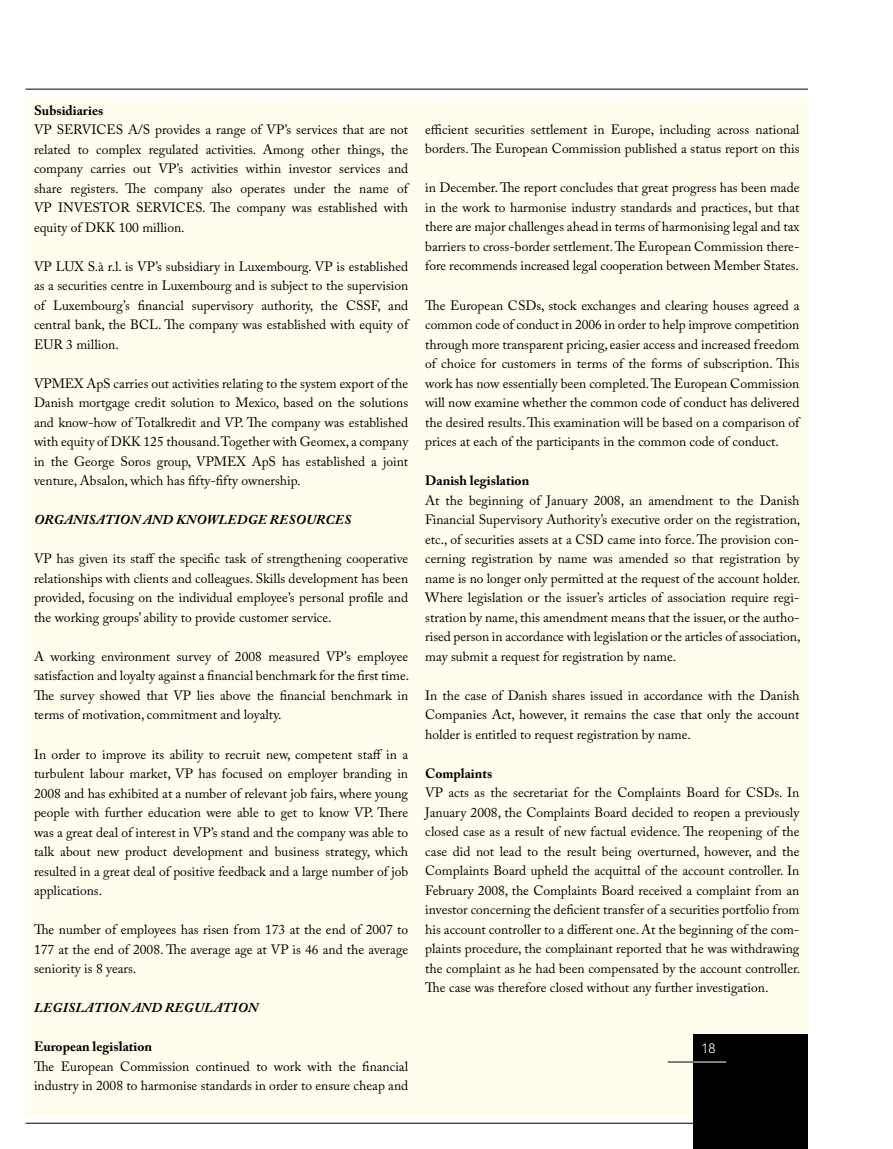
<style>
.page{position:relative;width:893px;height:1149px;background:#fff}
.page>*{position:absolute;margin:0;border:0;box-sizing:border-box;transform-origin:0 0}
.t1{font:13.5px/19.5px "Adobe Caslon Pro";color:#000;text-align:justify}
.t2{font:700 13.5px "Adobe Caslon Pro";color:#000}
.t3{font:italic 700 13.5px "Adobe Caslon Pro";letter-spacing:.015em;color:#000}
.t4{font:300 13.5px "Avenir";color:#fff}
</style>
<div class="page">
<div style="left:26px;top:98px;width:782px;height:1016px;background:#fffded"></div>
<hr style="left:26px;top:1122px;width:688px;height:1px;background:#000">
<hr style="left:26px;top:89px;width:782px;height:1px;background:#000">
<div style="left:693px;top:1033px;width:115px;height:115px;background:#000"></div>
<hr style="left:693px;top:1061px;width:33px;height:1px;background:#fff">
<svg style="left:668px;top:1061px;width:25px;height:1px"></svg>
<p class="t2" style="left:34px;top:102px;width:71px">Subsidiaries</p>
<p class="t1" style="left:34px;top:120px;width:376px">VP SERVICES A/S provides a range of VP’s services that are not related to complex regulated activities. Among other things, the company carries out VP’s activities within investor services and share registers. The company also operates under the name of VP INVESTOR SERVICES. The company was established with equity of DKK 100 million.</p>
<p class="t1" style="left:34px;top:256px;width:376px">VP LUX S.à r.l. is VP’s subsidiary in Luxembourg. VP is established as a securities centre in Luxembourg and is subject to the supervision of Luxembourg’s financial supervisory authority, the CSSF, and central bank, the BCL. The company was established with equity of EUR 3 million.</p>
<p class="t1" style="left:34px;top:373px;width:376px">VPMEX ApS carries out activities relating to the system export of the Danish mortgage credit solution to Mexico, based on the solutions and know-how of Totalkredit and VP. The company was established with equity of DKK 125 thousand. Together with Geomex, a company in the George Soros group, VPMEX ApS has established a joint venture, Absalon, which has fifty-fifty ownership.</p>
<p class="t3" style="left:34px;top:511px;width:58px">OR GANISATI</p>
<p class="t3" style="left:120px;top:511px;width:160px">ON AND KNOWLEDGE RES</p>
<p class="t3" style="left:296px;top:511px;width:21px">OURCES</p>
<p class="t1" style="left:34px;top:548px;width:376px">VP has given its staff the specific task of strengthening cooperative relationships with clients and colleagues. Skills development has been provided, focusing on the individual employee’s personal profile and the working groups’ ability to provide customer service.</p>
<p class="t1" style="left:34px;top:646px;width:377px">A working environment survey of 2008 measured VP’s employee satisfaction and loyalty against a financial benchmark for the first time.<br>The survey showed that VP lies above the financial benchmark in terms of motivation, commitment and loyalty.</p>
<p class="t1" style="left:34px;top:743px;width:376px">In order to improve its ability to recruit new, competent staff in a turbulent labour market, VP has focused on employer branding in 2008 and has exhibited at a number of relevant job fairs, where young people with further education were able to get to know VP. There was a great deal of interest in VP’s stand and the company was able to talk about new product development and business strategy, which resulted in a great deal of positive feedback and a large number of job applications.</p>
<p class="t1" style="left:34px;top:919px;width:376px">The number of employees has risen from 173 at the end of 2007 to 177 at the end of 2008. The average age at VP is 46 and the average seniority is 8 years.</p>
<p class="t3" style="left:34px;top:999px;width:38px">LE GISLATI</p>
<p class="t3" style="left:109px;top:999px;width:95px">ON AND RE GULATI</p>
<p class="t3" style="left:238px;top:999px;width:22px">ON</p>
<p class="t2" style="left:34px;top:1038px;width:120px">European legislation</p>
<p class="t1" style="left:34px;top:1055px;width:376px">The European Commission continued to work with the financial industry in 2008 to harmonise standards in order to ensure cheap and</p>
<p class="t1" style="left:425px;top:119px;width:376px">efficient securities settlement in Europe, including across national borders. The European Commission published a status report on this</p>
<p class="t1" style="left:425px;top:178px;width:376px">in December. The report concludes that great progress has been made in the work to harmonise industry standards and practices, but that there are major challenges ahead in terms of harmonising legal and tax barriers to cross-border settlement. The European Commission there&shy;fore recommends increased legal cooperation between Member States.</p>
<p class="t1" style="left:425px;top:295px;width:376px">The European CSDs, stock exchanges and clearing houses agreed a common code of conduct in 2006 in order to help improve competition through more transparent pricing, easier access and increased freedom of choice for customers in terms of the forms of subscription. This work has now essentially been completed. The European Commission will now examine whether the common code of conduct has delivered the desired results. This examination will be based on a comparison of prices at each of the participants in the common code of conduct.</p>
<p class="t2" style="left:425px;top:472px;width:106px">Danish legislation</p>
<p class="t1" style="left:425px;top:490px;width:377px">At the beginning of January 2008, an amendment to the Danish Financial Supervisory Authority’s executive order on the registration, etc., of securities assets at a CSD came into force. The provision con&shy;cerning registration by name was amended so that registration by name is no longer only permitted at the request of the account holder.<br>Where legislation or the issuer’s articles of association require regi&shy;stration by name, this amendment means that the issuer, or the autho&shy;rised person in accordance with legislation or the articles of association, may submit a request for registration by name.</p>
<p class="t1" style="left:425px;top:685px;width:376px">In the case of Danish shares issued in accordance with the Danish Companies Act, however, it remains the case that only the account holder is entitled to request registration by name.</p>
<p class="t2" style="left:425px;top:765px;width:69px">Complaints</p>
<p class="t1" style="left:425px;top:782px;width:377px">VP acts as the secretariat for the Complaints Board for CSDs. In January 2008, the Complaints Board decided to reopen a previously closed case as a result of new factual evidence. The reopening of the case did not lead to the result being overturned, however, and the Complaints Board upheld the acquittal of the account controller. In February 2008, the Complaints Board received a complaint from an investor concerning the deficient transfer of a securities portfolio from his account controller to a different one. At the beginning of the com&shy;plaints procedure, the complainant reported that he was withdrawing the complaint as he had been compensated by the account controller.<br>The case was therefore closed without any further investigation.</p>
<p class="t4" style="left:702px;top:1040px;width:16px">18</p>
</div>
